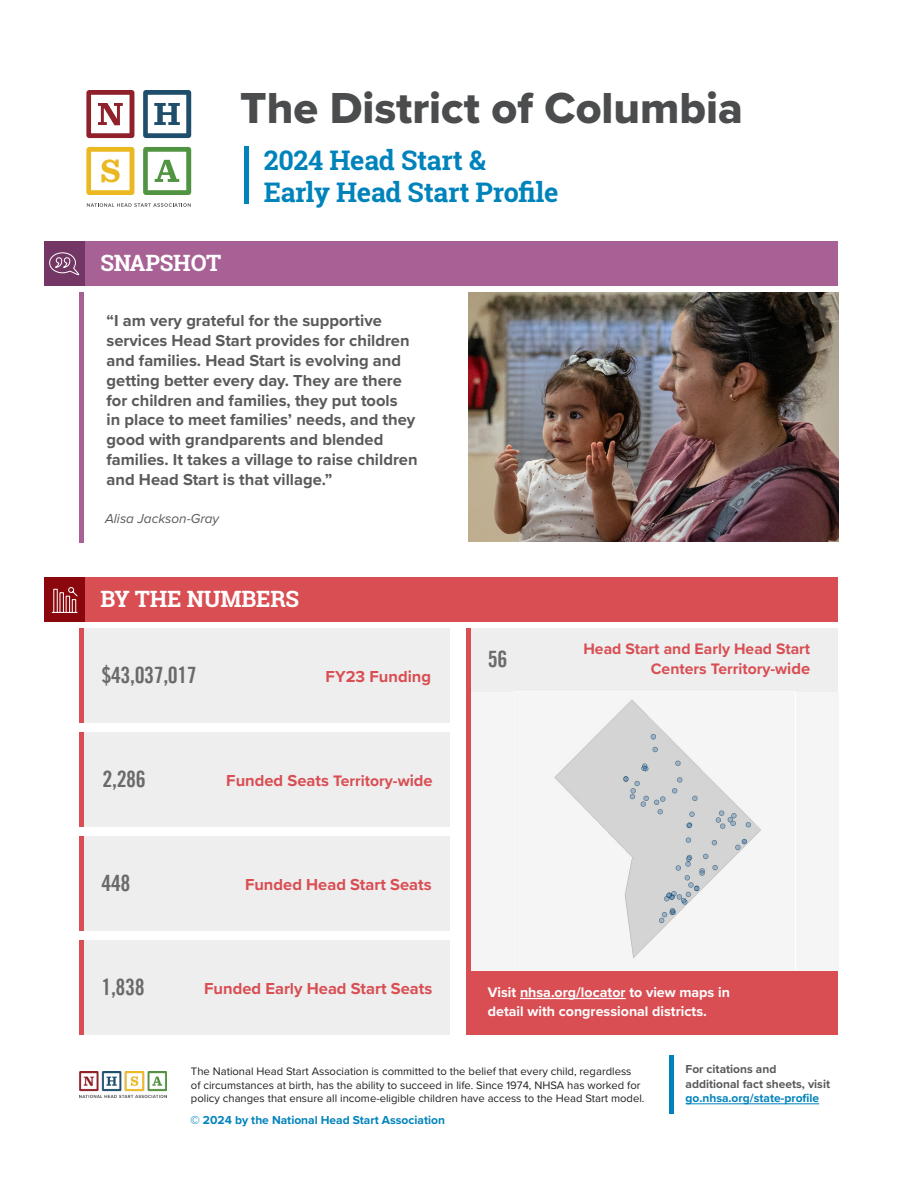
<style>
.page{position:relative;width:918px;height:1188px;background:#fff}
.page>*{position:absolute;margin:0;border:0;box-sizing:border-box;transform-origin:0 0}
.t1{font:45px "Proxima Nova Extrabld";color:#4b4c4d}
.t2{font:700 27px "Roboto Slab";letter-spacing:-.01em;color:#0083bb}
.t3{font:22.5px "Trade Gothic LT Bold Cond Twenty";letter-spacing:-.02em;color:#6b6a6a}
.t4{font:700 22.5px "Roboto Slab";letter-spacing:-.01em;color:#fff}
.t5{font:700 16.5px/19.8px "Proxima Nova";color:#595a59}
.t6{font:700 16.5px "Proxima Nova";color:#d94e53}
.t7{font:700 15.75px/19.8px "Proxima Nova";color:#d94e53;text-align:right}
.t8{font:700 14.25px/19.5px "Proxima Nova";color:#fff}
.t9{font:italic 13.5px "Proxima Nova";color:#595a59}
.t10{font:700 12px "Proxima Nova";color:#0083bb}
.t11{font:700 12px "Proxima Nova";color:#595a59}
.t12{font:11.25px/13.5px "Proxima Nova";color:#231f20}
.s1{font-size:15.75px}
.s2{font-size:16.5px}
</style>
<div class="page">
<svg style="left:87px;top:203px;width:104px;height:4px"></svg>
<svg style="left:86px;top:90px;width:48px;height:48px"></svg>
<svg style="left:143px;top:90px;width:48px;height:48px"></svg>
<svg style="left:86px;top:147px;width:48px;height:48px"></svg>
<svg style="left:143px;top:147px;width:48px;height:48px"></svg>
<div style="left:80px;top:578px;width:758px;height:44px;background:#d94e53"></div>
<div style="left:80px;top:242px;width:758px;height:44px;background:#a76194"></div>
<div style="left:80px;top:836px;width:370px;height:95px;background:#eeeeef"></div>
<div style="left:80px;top:732px;width:370px;height:95px;background:#eeeeef"></div>
<div style="left:80px;top:628px;width:370px;height:95px;background:#eeeeef"></div>
<div style="left:80px;top:940px;width:370px;height:95px;background:#eeeeef"></div>
<div style="left:466px;top:628px;width:372px;height:64px;background:#eeeeef"></div>
<div style="left:466px;top:970px;width:372px;height:65px;background:#d94e53"></div>
<div style="left:44px;top:578px;width:40px;height:44px;background:#8a080d"></div>
<div style="left:44px;top:242px;width:40px;height:44px;background:#733665"></div>
<hr style="left:80px;top:836px;width:4px;height:95px;background:#d94e53">
<hr style="left:80px;top:732px;width:4px;height:95px;background:#d94e53">
<hr style="left:80px;top:628px;width:4px;height:95px;background:#d94e53">
<hr style="left:80px;top:940px;width:4px;height:95px;background:#d94e53">
<div style="left:669px;top:1055px;width:5px;height:59px;background:#0083bb"></div>
<hr style="left:520px;top:998px;width:106px;height:1px;background:#fff">
<div style="left:471px;top:692px;width:367px;height:278px;background:#f5f5f5"></div>
<img style="left:554px;top:700px;width:207px;height:258px">
<div style="left:466px;top:628px;width:5px;height:407px;background:#d94e53"></div>
<div style="left:244px;top:146px;width:5px;height:58px;background:#0083bb"></div>
<hr style="left:80px;top:292px;width:4px;height:251px;background:#a76194">
<img style="left:468px;top:293px;width:370px;height:249px">
<img style="left:80px;top:1072px;width:87px;height:26px">
<hr style="left:686px;top:1103px;width:133px;height:1px;background:#0083bb">
<svg style="left:51px;top:587px;width:27px;height:26px"></svg>
<svg style="left:49px;top:252px;width:31px;height:23px"></svg>
<p class="t1" style="left:240px;top:81px;width:504px">The District of Columbia</p>
<p class="t4" style="left:100px;top:248px;width:122px">SNAPSHOT</p>
<p class="t2" style="left:264px;top:142px;width:224px">2024 Head Start &amp;</p>
<p class="t2" style="left:264px;top:174px;width:296px">Early Head Start Profile</p>
<p class="t5" style="left:107px;top:311px;width:313px">“I am very grateful for the supportive services Head Start provides for children and families. Head Start is evolving and getting better every day. They are there for children and families, they put tools<br>in place to meet families’ needs, and they good with grandparents and blended families. It takes a village to raise children and Head Start is that village.”</p>
<p class="t9" style="left:105px;top:508px;width:116px">Alisa Jackson-Gray</p>
<p class="t4" style="left:100px;top:584px;width:200px">BY THE NUMBERS</p>
<p class="t3" style="left:102px;top:661px;width:97px">$43,037,017</p>
<p class="t6" style="left:326px;top:664px;width:107px">FY23 Funding</p>
<p class="t3" style="left:103px;top:765px;width:45px">2,286</p>
<p class="t6" style="left:226px;top:768px;width:208px">Funded Seats <span class="s1">Territory-w</span>ide</p>
<p class="t3" style="left:102px;top:869px;width:31px">448</p>
<p class="t6" style="left:245px;top:872px;width:188px">Funded Head Start Seats</p>
<p class="t3" style="left:102px;top:973px;width:45px">1,838</p>
<p class="t6" style="left:204px;top:976px;width:230px">Funded Early Head Start Seats</p>
<p class="t3" style="left:488px;top:646px;width:21px">56</p>
<p class="t7" style="left:583px;top:638px;width:228px">Head Start and Early Head Start<br>Centers Territory-w<span class="s2">ide</span></p>
<p class="t8" style="left:488px;top:982px;width:244px">Visit nhsa.org/locator to view maps in detail with congressional districts.</p>
<p class="t12" style="left:191px;top:1065px;width:455px">The National Head Start Association is committed to the belief that every child, regardless<br>of circumstances at birth, has the ability to succeed in life. Since 1974, NHSA has worked for policy changes that ensure all income-eligible children have access to the Head Start model.</p>
<p class="t11" style="left:686px;top:1060px;width:92px">For citations and</p>
<p class="t11" style="left:686px;top:1075px;width:146px">additional fact sheets, visit</p>
<p class="t10" style="left:686px;top:1089px;width:135px">go.nhsa.org/state-profile</p>
<p class="t10" style="left:191px;top:1111px;width:256px">© 2024 by the National Head Start Association</p>
</div>
